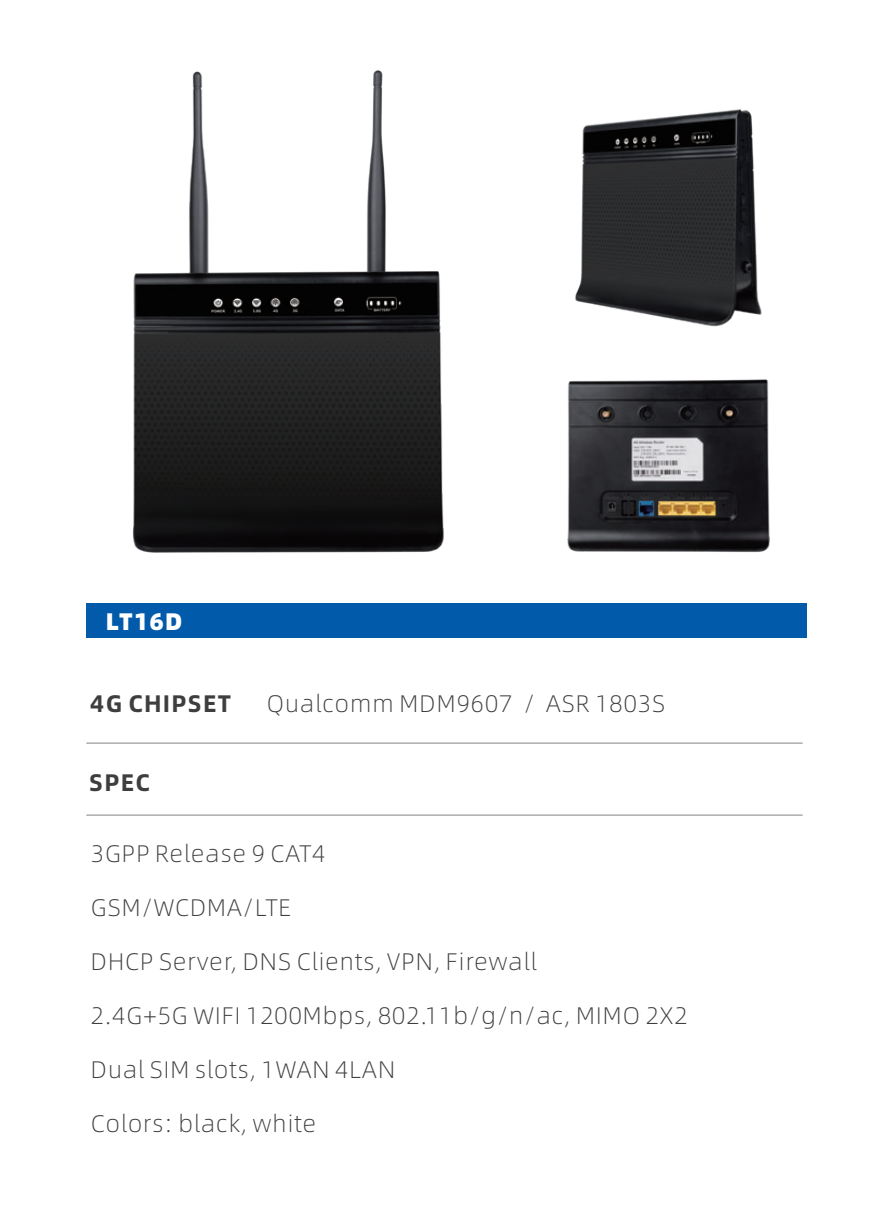
<style>
.page{position:relative;width:893px;height:1212px;background:#fff}
.page>*{position:absolute;margin:0;border:0;box-sizing:border-box;transform-origin:0 0}
.t1{font:300 24px "Alibaba Sans";letter-spacing:.045em;color:#3e3e3f}
.t2{font:700 24px "Alibaba Sans";letter-spacing:.05em;color:#3e3e3f}
.t3{font:900 24px "Alibaba Sans";letter-spacing:.05em;color:#fff}
</style>
<div class="page">
<div style="left:86px;top:603px;width:720px;height:34px;background:#015aaa"></div>
<hr style="left:86px;top:743px;width:717px;height:1px;background:#808285">
<hr style="left:86px;top:815px;width:717px;height:1px;background:#808285">
<img style="left:575px;top:109px;width:187px;height:218px">
<img style="left:567px;top:379px;width:203px;height:173px">
<img style="left:133px;top:70px;width:311px;height:483px">
<p class="t3" style="left:106px;top:602px;width:78px">LT16D</p>
<p class="t2" style="left:90px;top:685px;width:142px">4G CHIPSET</p>
<p class="t2" style="left:89px;top:763px;width:62px">SPEC</p>
<p class="t1" style="left:267px;top:686px;width:400px">Qualcomm MDM9607 / ASR 1803S</p>
<p class="t1" style="left:91px;top:836px;width:236px">3GPP Release 9 CAT4</p>
<p class="t1" style="left:91px;top:890px;width:202px">GSM/WCDMA/LTE</p>
<p class="t1" style="left:91px;top:944px;width:447px">DHCP Server, DNS Clients, VPN, Firewall</p>
<p class="t1" style="left:91px;top:998px;width:598px">2.4G+5G WIFI 1200Mbps, 802.11b/g/n/ac, MIMO 2X2</p>
<p class="t1" style="left:91px;top:1052px;width:306px">Dual SIM slots, 1WAN 4LAN</p>
<p class="t1" style="left:91px;top:1106px;width:227px">Colors: black, white</p>
</div>
